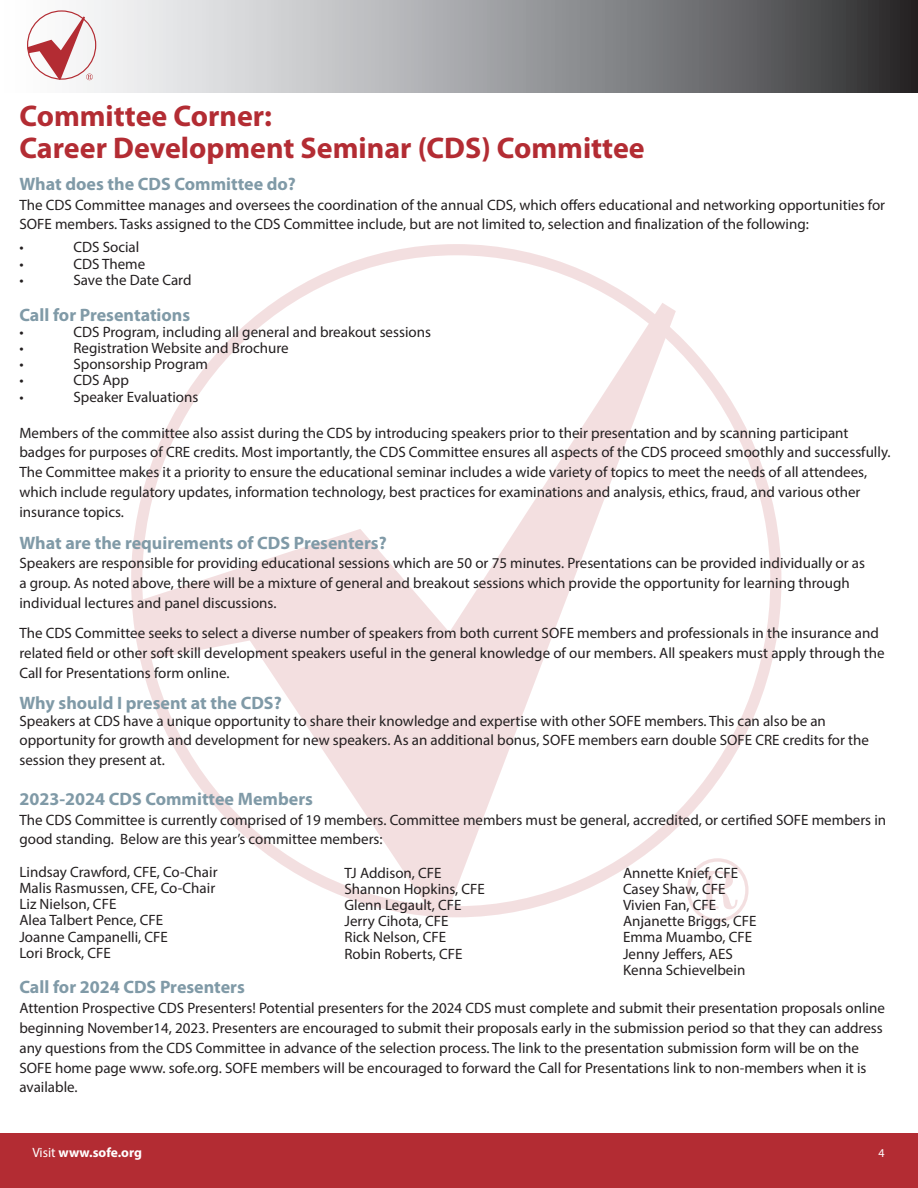
<style>
.page{position:relative;width:918px;height:1188px;background:#fff}
.page>*{position:absolute;margin:0;border:0;box-sizing:border-box;transform-origin:0 0}
.t1{font:700 30px/31.8px "Myriad Pro";color:#b32c33}
.t2{font:700 18px "Myriad Pro";color:#809aa7}
.t3{font:15px/19.8px "Myriad Pro";color:#231f20}
.t4{font:700 13.5px "Myriad Pro";color:#fff}
.t5{font:12px "Myriad Pro";color:#fff}
.s1{font-weight:400}
</style>
<div class="page">
<div style="left:0;top:1133px;width:918px;height:55px;background:#b32c33"></div>
<svg style="left:27px;top:0;width:891px;height:93px"></svg>
<svg style="left:28px;top:16px;width:65px;height:64px"></svg>
<svg style="left:137px;top:303px;width:539px;height:617px"></svg>
<svg style="left:687px;top:858px;width:62px;height:64px"></svg>
<h1 class="t1" style="left:19px;top:99px;width:627px">Committee Corner:<br>Career Development Seminar (CDS) Committee</h1>
<p class="t2" style="left:19px;top:172px;width:278px">What does the CDS Committee do?</p>
<p class="t3" style="left:19px;top:194px;width:867px">The CDS Committee manages and oversees the coordination of the annual CDS, which offers educational and networking opportunities for<br>SOFE members. Tasks assigned to the CDS Committee include, but are not limited to, selection and finalization of the following:</p>
<p class="t3" style="left:19px;top:237px;width:6px">•</p>
<p class="t3" style="left:73px;top:237px;width:67px">CDS Social</p>
<p class="t3" style="left:19px;top:253px;width:6px">•</p>
<p class="t3" style="left:73px;top:253px;width:73px">CDS Theme</p>
<p class="t3" style="left:19px;top:270px;width:6px">•</p>
<p class="t3" style="left:73px;top:270px;width:120px">Save the Date Card</p>
<p class="t2" style="left:19px;top:303px;width:172px">Call for Presentations</p>
<p class="t3" style="left:19px;top:322px;width:6px">•</p>
<p class="t3" style="left:73px;top:322px;width:359px">CDS Program, including all general and breakout sessions</p>
<p class="t3" style="left:19px;top:338px;width:6px">•</p>
<p class="t3" style="left:73px;top:338px;width:217px">Registration Website and Brochure</p>
<p class="t3" style="left:19px;top:354px;width:6px">•</p>
<p class="t3" style="left:73px;top:354px;width:136px">Sponsorship Program</p>
<p class="t3" style="left:19px;top:370px;width:6px">•</p>
<p class="t3" style="left:73px;top:370px;width:57px">CDS App</p>
<p class="t3" style="left:19px;top:386px;width:6px">•</p>
<p class="t3" style="left:73px;top:386px;width:126px">Speaker Evaluations</p>
<p class="t3" style="left:19px;top:422px;width:873px">Members of the committee also assist during the CDS by introducing speakers prior to their presentation and by scanning participant badges for purposes of CRE credits. Most importantly, the CDS Committee ensures all aspects of the CDS proceed smoothly and successfully.<br>The Committee makes it a priority to ensure the educational seminar includes a wide variety of topics to meet the needs of all attendees, which include regulatory updates, information technology, best practices for examinations and analysis, ethics, fraud, and various other insurance topics.</p>
<p class="t2" style="left:19px;top:531px;width:369px">What are the requirements of CDS Presenters?</p>
<p class="t3" style="left:19px;top:553px;width:847px">Speakers are responsible for providing educational sessions which are 50 or 75 minutes. Presentations can be provided individually or as a group. As noted above, there will be a mixture of general and breakout sessions which provide the opportunity for learning through individual lectures and panel discussions.</p>
<p class="t3" style="left:19px;top:623px;width:867px">The CDS Committee seeks to select a diverse number of speakers from both current SOFE members and professionals in the insurance and related field or other soft skill development speakers useful in the general knowledge of our members. All speakers must apply through the<br>Call for Presentations form online.</p>
<p class="t2" style="left:19px;top:692px;width:264px">Why should I present at the CDS?</p>
<p class="t3" style="left:19px;top:710px;width:851px">Speakers at CDS have a unique opportunity to share their knowledge and expertise with other SOFE members. This can also be an opportunity for growth and development for new speakers. As an additional bonus, SOFE members earn double SOFE CRE credits for the session they present at.</p>
<p class="t2" style="left:19px;top:787px;width:295px">2023-2024 CDS Committee Members</p>
<p class="t3" style="left:19px;top:809px;width:868px">The CDS Committee is currently comprised of 19 members. Committee members must be general, accredited, or certified SOFE members in good standing. Below are this year’s committee members:</p>
<p class="t3" style="left:19px;top:863px;width:200px;line-height:16.2px">Lindsay Crawford, CFE, Co-Chair<br>Malis Rasmussen, CFE, Co-Chair<br>Liz Nielson, CFE<br>Alea Talbert Pence, CFE<br>Joanne Campanelli, CFE<br>Lori Brock, CFE</p>
<p class="t2" style="left:19px;top:976px;width:227px">Call for 2024 CDS Presenters</p>
<p class="t3" style="left:19px;top:998px;width:867px">Attention Prospective CDS Presenters! Potential presenters for the 2024 CDS must complete and submit their presentation proposals online beginning November14, 2023. Presenters are encouraged to submit their proposals early in the submission period so that they can address any questions from the CDS Committee in advance of the selection process. The link to the presentation submission form will be on the SOFE home page www. sofe.org. SOFE members will be encouraged to forward the Call for Presentations link to non-members when it is available.</p>
<p class="t3" style="left:623px;top:864px;width:135px;line-height:16.2px">Annette Knief, CFE<br>Casey Shaw, CFE<br>Vivien Fan, CFE<br>Anjanette Briggs, CFE<br>Emma Muambo, CFE<br>Jenny Jeffers, AES<br>Kenna Schievelbein</p>
<p class="t3" style="left:345px;top:864px;width:142px;line-height:16.2px">TJ Addison, CFE<br>Shannon Hopkins, CFE<br>Glenn Legault, CFE<br>Jerry Cihota, CFE<br>Rick Nelson, CFE<br>Robin Roberts, CFE</p>
<p class="t4" style="left:32px;top:1144px;width:111px"><span class="s1">Visit</span> www.sofe.org</p>
<p class="t5" style="left:878px;top:1146px;width:8px">4</p>
</div>
